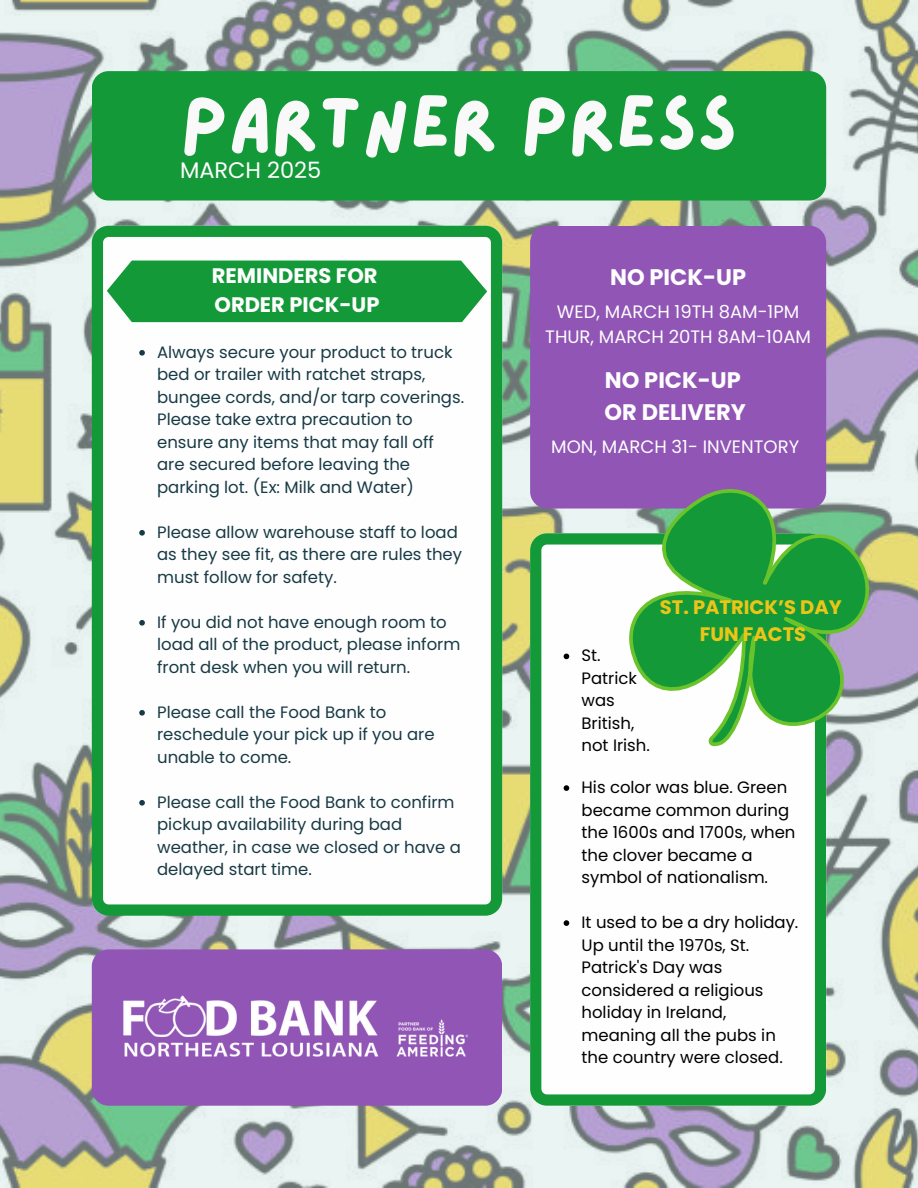
<style>
.page{position:relative;width:918px;height:1188px;background:#fff}
.page>*{position:absolute;margin:0;border:0;box-sizing:border-box;transform-origin:0 0}
.t1{font:75px "Lazydog";color:#f9f9f9}
.t2{font:700 22.5px/31.5px "Poppins";color:#fefefe}
.t3{font:22.5px "Poppins";color:#fefefe}
.t4{font:700 21px/29.2px "Poppins";color:#fefefe}
.t5{font:700 19.5px/27px "Poppins";color:#edc518;text-align:center}
.t6{font:18px/24.8px "Poppins";color:#fefefe;text-align:center}
.t7{font:16.5px/22.5px "Poppins";color:#173a45}
.t8{font:16.5px/22.5px "Poppins";color:#000}
</style>
<div class="page">
<img style="left:0;top:0;width:918px;height:1188px">
<div style="left:92px;top:71px;width:734px;height:130px;background:#149939;border-radius:17px"></div>
<svg style="left:92px;top:226px;width:410px;height:689px"></svg>
<div style="left:530px;top:226px;width:296px;height:283px;background:#9055b5;border-radius:17px"></div>
<svg style="left:530px;top:533px;width:296px;height:573px"></svg>
<div style="left:92px;top:949px;width:410px;height:157px;background:#9055b5;border-radius:17px"></div>
<div style="left:107px;top:261px;width:380px;height:61px;background:#149939"></div>
<img style="left:123px;top:995px;width:345px;height:62px">
<svg style="left:565px;top:437px;width:353px;height:371px"></svg>
<svg style="left:139px;top:350px;width:6px;height:6px"></svg>
<svg style="left:139px;top:530px;width:6px;height:6px"></svg>
<svg style="left:139px;top:620px;width:6px;height:6px"></svg>
<svg style="left:139px;top:710px;width:6px;height:6px"></svg>
<svg style="left:139px;top:800px;width:6px;height:6px"></svg>
<svg style="left:564px;top:785px;width:5px;height:6px"></svg>
<svg style="left:564px;top:920px;width:5px;height:6px"></svg>
<svg style="left:564px;top:654px;width:5px;height:5px"></svg>
<h1 class="t1" style="left:181px;top:87px;width:558px">PARTNER PRESS</h1>
<h3 class="t3" style="left:180px;top:155px;width:143px">MARCH 2025</h3>
<p class="t4" style="left:212px;top:261px;width:169px">REMINDERS FOR<br>ORDER PICK-UP</p>
<h2 class="t7" style="left:157px;top:341px;width:309px">Always secure your product to truck bed or trailer with ratchet straps, bungee cords, and/or tarp coverings.<br>Please take extra precaution to ensure any items that may fall off are secured before leaving the parking lot. (Ex: Milk and Water)</h2>
<p class="t7" style="left:157px;top:521px;width:306px">Please allow warehouse staff to load as they see fit, as there are rules they must follow for safety.</p>
<p class="t7" style="left:157px;top:611px;width:305px">If you did not have enough room to load all of the product, please inform front desk when you will return.</p>
<p class="t7" style="left:157px;top:701px;width:279px">Please call the Food Bank to reschedule your pick up if you are unable to come.</p>
<p class="t7" style="left:157px;top:791px;width:305px">Please call the Food Bank to confirm pickup availability during bad weather, in case we closed or have a delayed start time.</p>
<p class="t2" style="left:610px;top:261px;width:137px">NO PICK-UP</p>
<h5 class="t6" style="left:545px;top:299px;width:267px">WED, MARCH 19TH 8AM-1PM<br>THUR, MARCH 20TH 8AM-10AM</h5>
<p class="t2" style="left:605px;top:365px;width:143px">NO PICK-UP<br>OR DELIVERY</p>
<h5 class="t6" style="left:551px;top:435px;width:249px">MON, MARCH 31- INVENTORY</h5>
<h4 class="t8" style="left:582px;top:644px;width:70px">St.<br>Patrick was<br>British, not Irish.</h4>
<h2 class="t5" style="left:660px;top:594px;width:183px">ST. PATRICK’S DAY<br>FUN FACTS</h2>
<h2 class="t8" style="left:582px;top:776px;width:216px">His color was blue. Green became common during the 1600s and 1700s, when the clover became a symbol of nationalism.</h2>
<p class="t8" style="left:582px;top:911px;width:218px">It used to be a dry holiday.<br>Up until the 1970s, St.<br>Patrick's Day was considered a religious holiday in Ireland, meaning all the pubs in the country were closed.</p>
</div>
